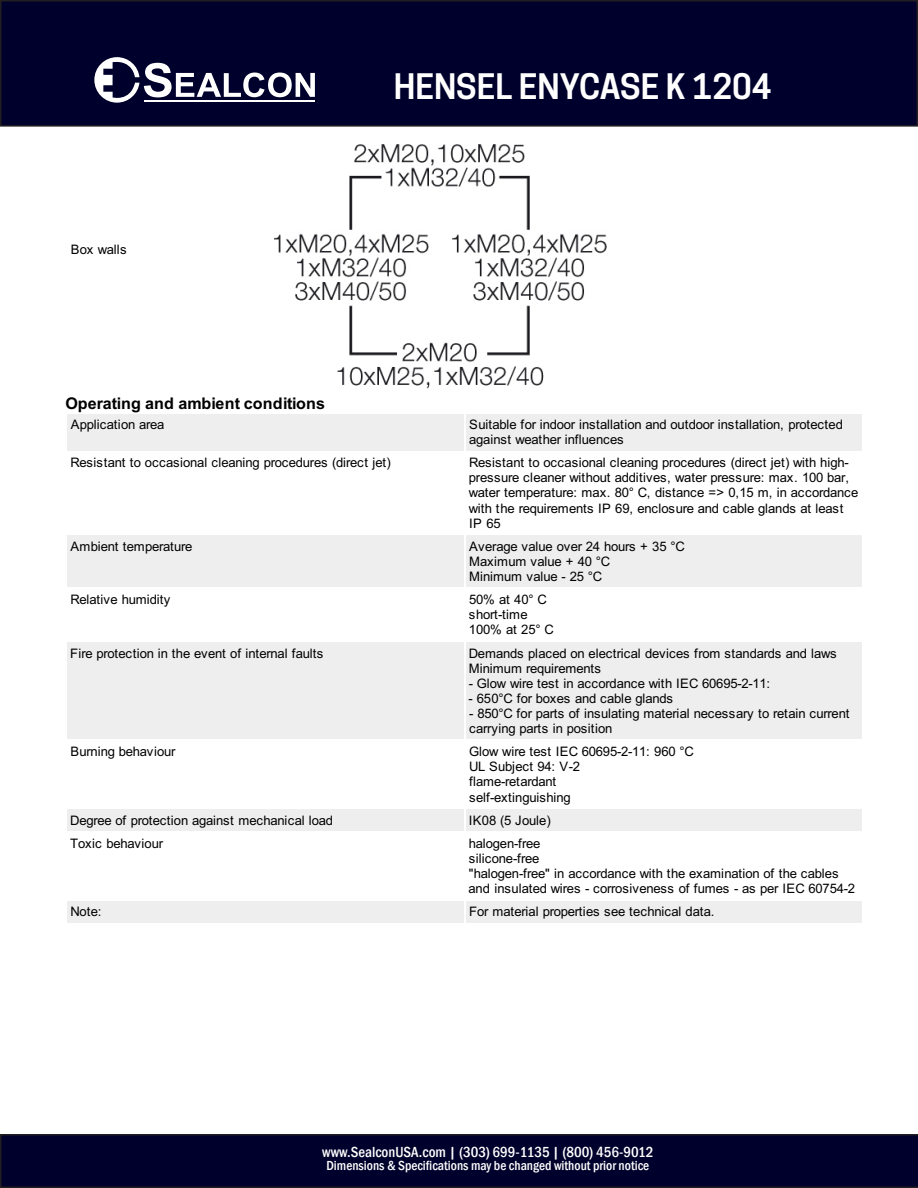
<style>
.page{position:relative;width:918px;height:1188px;background:#fff}
.page>*{position:absolute;margin:0;border:0;box-sizing:border-box;transform-origin:0 0}
.t1{font:italic 600 33px "Cooper Hewitt";color:#fff}
.t2{font:700 16.05px "Arial";letter-spacing:.005em;color:#000}
.t3{font:500 condensed 15px "Franklin Gothic";color:#fff}
.t4{font:500 condensed 13.5px "Franklin Gothic";color:#fff}
.t5{font:13.05px/15.1px "Arial";letter-spacing:-.02em;color:#000}
.t6{font:13.05px "Arial";letter-spacing:.01em;color:#000}
.s1{color:#00002c}
</style>
<div class="page">
<div style="left:68px;top:414px;width:396px;height:36px;background:#eee"></div>
<div style="left:466px;top:414px;width:396px;height:36px;background:#eee"></div>
<div style="left:68px;top:536px;width:396px;height:51px;background:#eee"></div>
<div style="left:466px;top:536px;width:396px;height:51px;background:#eee"></div>
<div style="left:68px;top:642px;width:396px;height:97px;background:#eee"></div>
<div style="left:466px;top:642px;width:396px;height:97px;background:#eee"></div>
<div style="left:68px;top:810px;width:396px;height:21px;background:#eee"></div>
<div style="left:466px;top:810px;width:396px;height:21px;background:#eee"></div>
<div style="left:68px;top:901px;width:396px;height:21px;background:#eee"></div>
<div style="left:466px;top:901px;width:396px;height:21px;background:#eee"></div>
<img style="left:274px;top:144px;width:332px;height:245px">
<svg style="left:0;top:1134px;width:918px;height:54px;background:#02012b"></svg>
<div style="left:1px;top:1px;width:916px;height:125px;background:#00002c"></div>
<div style="left:0;top:0;width:918px;height:127px;border:2px solid #231f20"></div>
<svg style="left:94px;top:57px;width:221px;height:46px"></svg>
<p class="t5" style="left:71px;top:243px;width:57px">Box walls</p>
<p class="t1" style="left:394px;top:67px;width:380px">HENSEL ENYCASE K 1204</p>
<p class="t2" style="left:66px;top:397px;width:261px">Operating and ambient conditions</p>
<p class="t5" style="left:71px;top:418px;width:95px">Application area</p>
<p class="t5" style="left:469px;top:418px;width:375px">Suitable for indoor installation and outdoor installation, protected against weather influences</p>
<p class="t5" style="left:71px;top:456px;width:322px">Resistant to occasional cleaning procedures (direct jet)</p>
<p class="t5" style="left:469px;top:456px;width:391px">Resistant to occasional cleaning procedures (direct jet) with high&shy;pressure cleaner without additives, water pressure: max. 100 bar, water temperature: max. 80° C, distance =&gt; 0,15 m, in accordance with the requirements IP 69, enclosure and cable glands at least IP 65</p>
<p class="t5" style="left:71px;top:540px;width:124px">Ambient temperature</p>
<p class="t5" style="left:469px;top:540px;width:217px">Average value over 24 hours + 35 °C<br>Maximum value + 40 °C<br>Minimum value - 25 °C</p>
<p class="t6" style="left:70px;top:595px;width:102px">Relative humidity</p>
<p class="t5" style="left:469px;top:593px;width:86px">50% at 40° C short-time<br>100% at 25° C</p>
<p class="t5" style="left:70px;top:647px;width:255px">Fire protection in the event of internal faults</p>
<p class="t5" style="left:469px;top:647px;width:369px">Demands placed on electrical devices from standards and laws<br>Minimum requirements</p>
<p class="t5" style="left:469px;top:677px;width:303px">- Glow wire test in accordance with IEC 60695-2-11:</p>
<p class="t5" style="left:469px;top:692px;width:206px">- 650°C for boxes and cable glands</p>
<p class="t5" style="left:469px;top:707px;width:382px">- 850°C for parts of insulating material necessary to retain current carrying parts in position</p>
<p class="t5" style="left:71px;top:745px;width:106px">Burning behaviour</p>
<p class="t5" style="left:469px;top:745px;width:226px">Glow wire test IEC 60695-2-11: 960 °C<br>UL Subject 94: V-2<br>flame-retardant<br>self-extinguishing</p>
<p class="t5" style="left:70px;top:814px;width:264px">Degree of protection against mechanical load</p>
<p class="t6" style="left:469px;top:815px;width:83px">IK08 (5 Joule)</p>
<p class="t5" style="left:70px;top:837px;width:94px">Toxic behaviour</p>
<p class="t5" style="left:469px;top:837px;width:388px">halogen-free<br>silicone-free<br>"halogen-free" in accordance with the examination of the cables and insulated wires - corrosiveness of fumes - as per IEC 60754-2</p>
<p class="t5" style="left:71px;top:905px;width:32px">Note:</p>
<p class="t5" style="left:469px;top:905px;width:247px">For material properties see technical data.</p>
<p class="t3" style="left:322px;top:1142px;width:333px">www.SealconUSA.com | <span class="s1">(303) 699-1135</span> | (800) 456-9012</p>
<p class="t4" style="left:326px;top:1157px;width:324px">Dimensions &amp; Specifications may be changed without prior notice</p>
</div>
